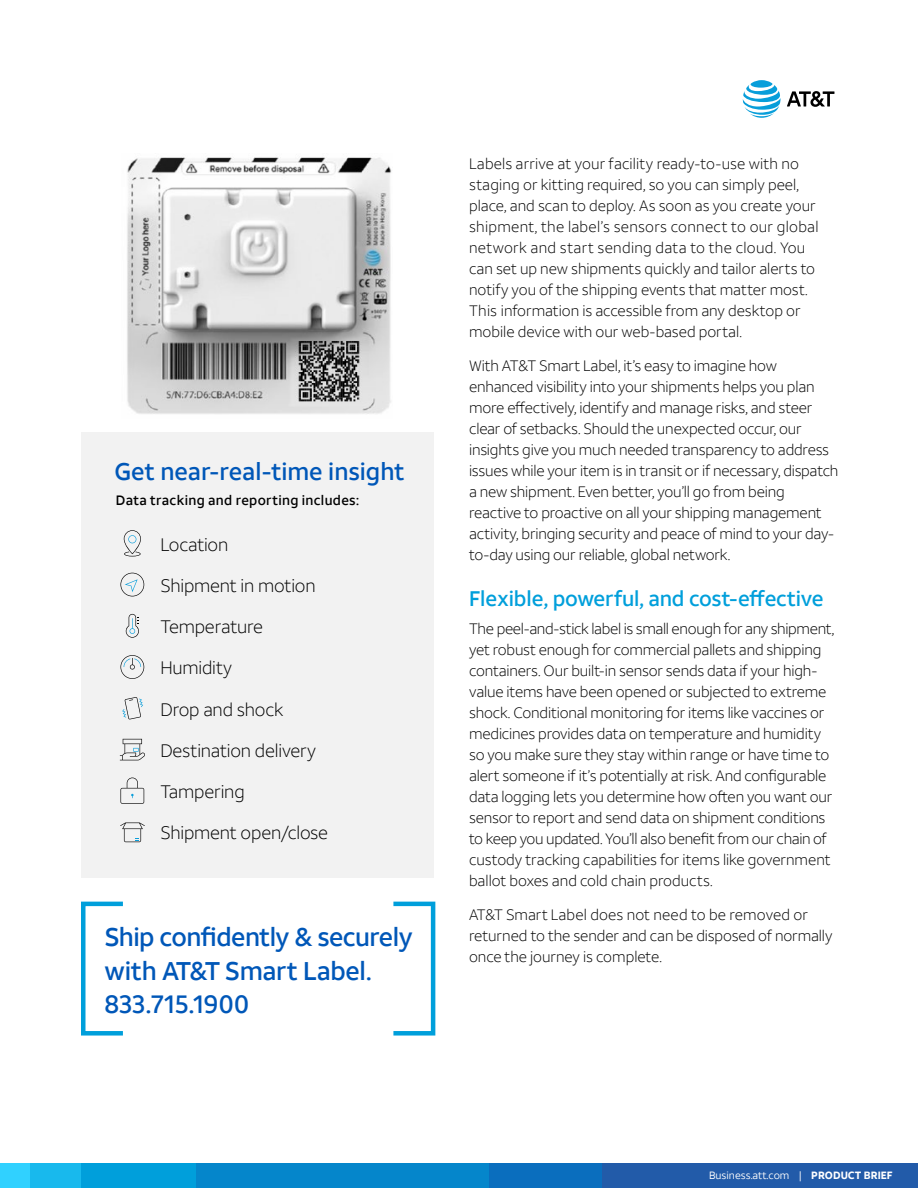
<style>
.page{position:relative;width:918px;height:1188px;background:#fff}
.page>*{position:absolute;margin:0;border:0;box-sizing:border-box;transform-origin:0 0}
.t1{font:500 25.5px/33.3px "ATT Aleck Sans";letter-spacing:-.02em;color:#0057b8}
.t2{font:500 24px "ATT Aleck Sans";color:#0057b8}
.t3{font:500 21px "ATT Aleck Sans";letter-spacing:-.01em;color:#009fdb}
.t4{font:300 18px "ATT Aleck Sans";letter-spacing:-.01em;color:#000}
.t5{font:300 15px/21px "ATT Aleck Sans";letter-spacing:-.01em;color:#000}
.t6{font:500 13.5px "ATT Aleck Sans";letter-spacing:.025em;color:#000}
.t7{font:10.5px "ATT Aleck Sans";color:#fff}
.s1{font-weight:700}
</style>
<div class="page">
<div style="left:602px;top:1163px;width:316px;height:25px;background:#225ba9"></div>
<div style="left:489px;top:1163px;width:113px;height:25px;background:#0a6ebe"></div>
<div style="left:195px;top:1163px;width:294px;height:25px;background:#0586cb"></div>
<div style="left:81px;top:1163px;width:114px;height:25px;background:#009fdb"></div>
<div style="left:0;top:1163px;width:31px;height:25px;background:#30d1ff"></div>
<div style="left:31px;top:1163px;width:50px;height:25px;background:#18b9ed"></div>
<svg style="left:787px;top:91px;width:47px;height:16px"></svg>
<svg style="left:743px;top:80px;width:38px;height:38px"></svg>
<img style="left:127px;top:157px;width:265px;height:257px">
<div style="left:81px;top:433px;width:352px;height:445px;background:#f2f2f2"></div>
<svg style="left:124px;top:530px;width:17px;height:26px"></svg>
<svg style="left:120px;top:573px;width:24px;height:23px"></svg>
<svg style="left:126px;top:614px;width:13px;height:24px"></svg>
<svg style="left:120px;top:655px;width:24px;height:24px"></svg>
<svg style="left:122px;top:697px;width:21px;height:22px"></svg>
<svg style="left:120px;top:739px;width:25px;height:21px"></svg>
<svg style="left:120px;top:778px;width:24px;height:26px"></svg>
<svg style="left:120px;top:823px;width:25px;height:19px"></svg>
<div style="left:81px;top:902px;width:44px;height:134px;border:4px solid #009fdb"></div>
<div style="left:391px;top:902px;width:44px;height:134px;border:4px solid #009fdb"></div>
<h2 class="t2" style="left:114px;top:457px;width:292px">Get near-real-time insight</h2>
<p class="t6" style="left:116px;top:492px;width:245px">Data tracking and reporting includes:</p>
<p class="t4" style="left:160px;top:533px;width:70px">Location</p>
<p class="t4" style="left:160px;top:575px;width:157px">Shipment in motion</p>
<p class="t4" style="left:160px;top:616px;width:104px">Temperature</p>
<p class="t4" style="left:160px;top:657px;width:73px">Humidity</p>
<p class="t4" style="left:160px;top:698px;width:124px">Drop and shock</p>
<p class="t4" style="left:160px;top:740px;width:157px">Destination delivery</p>
<p class="t4" style="left:160px;top:781px;width:86px">Tampering</p>
<p class="t4" style="left:160px;top:822px;width:169px">Shipment open/close</p>
<h1 class="t1" style="left:104px;top:921px;width:310px">Ship confidently &amp; securely with AT&amp;T Smart Label.<br>833.715.1900</h1>
<p class="t5" style="left:469px;top:153px;width:351px">Labels arrive at your facility ready-to-use with no staging or kitting required, so you can simply peel, place, and scan to deploy. As soon as you create your shipment, the label’s sensors connect to our global network and start sending data to the cloud. You can set up new shipments quickly and tailor alerts to notify you of the shipping events that matter most.<br>This information is accessible from any desktop or mobile device with our web-based portal.</p>
<p class="t5" style="left:469px;top:356px;width:371px">With AT&amp;T Smart Label, it’s easy to imagine how enhanced visibility into your shipments helps you plan more effectively, identify and manage risks, and steer clear of setbacks. Should the unexpected occur, our insights give you much needed transparency to address issues while your item is in transit or if necessary, dispatch a new shipment. Even better, you’ll go from being reactive to proactive on all your shipping management activity, bringing security and peace of mind to your day&shy;to-day using our reliable, global network.</p>
<h3 class="t3" style="left:469px;top:586px;width:356px">Flexible, powerful, and cost-effective</h3>
<p class="t5" style="left:469px;top:618px;width:367px">The peel-and-stick label is small enough for any shipment, yet robust enough for commercial pallets and shipping containers. Our built-in sensor sends data if your high&shy;value items have been opened or subjected to extreme shock. Conditional monitoring for items like vaccines or medicines provides data on temperature and humidity so you make sure they stay within range or have time to alert someone if it’s potentially at risk. And configurable data logging lets you determine how often you want our sensor to report and send data on shipment conditions to keep you updated. You’ll also benefit from our chain of custody tracking capabilities for items like government ballot boxes and cold chain products.</p>
<p class="t5" style="left:469px;top:905px;width:365px">AT&amp;T Smart Label does not need to be removed or returned to the sender and can be disposed of normally once the journey is complete.</p>
<p class="t7" style="left:709px;top:1169px;width:185px">Business.att.com | <span class="s1">PRODUCT BRIEF</span></p>
</div>
